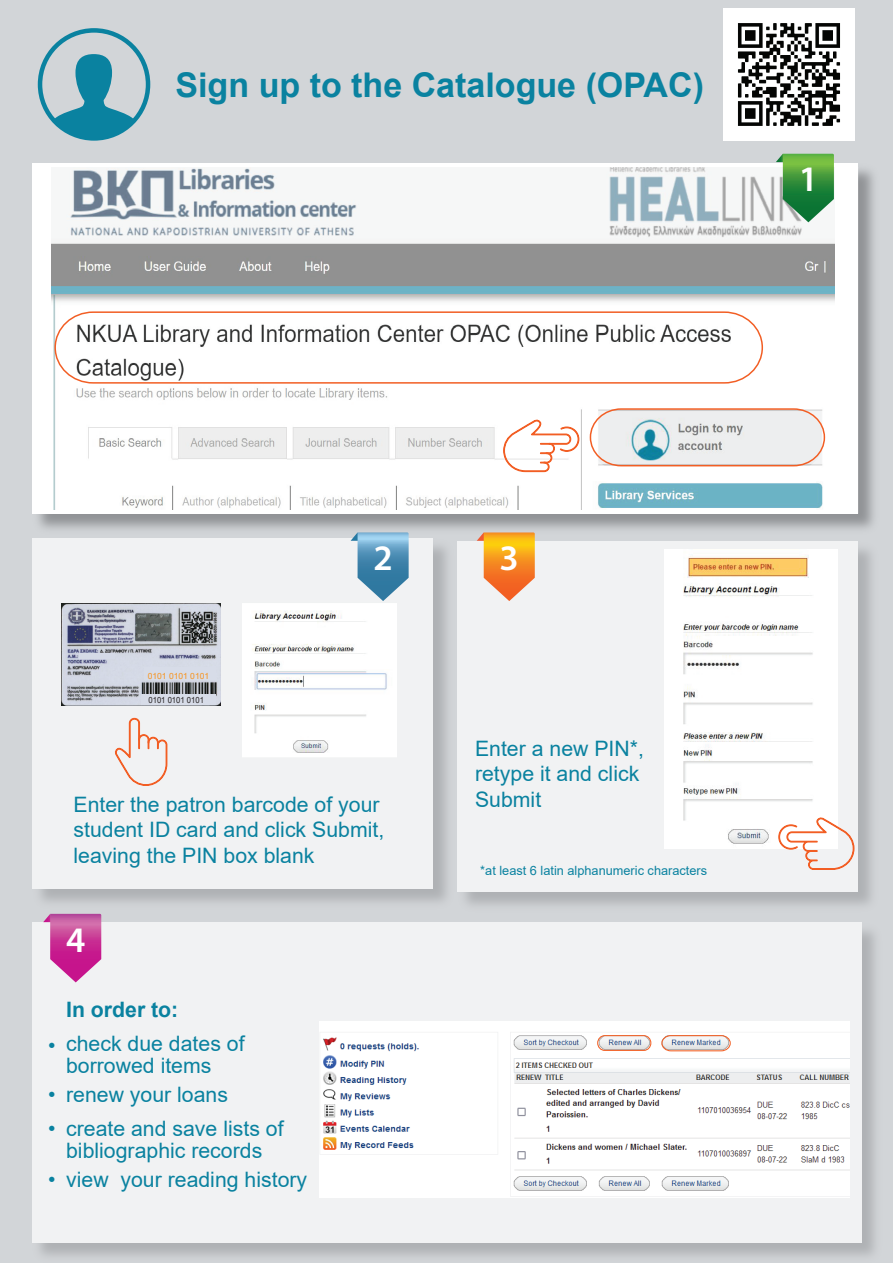
<style>
.page{position:relative;width:893px;height:1263px;background:#d2d5d8}
.page>*{position:absolute;margin:0;border:0;box-sizing:border-box;transform-origin:0 0}
.t1{font:600 36px "Myriad Pro";color:#fff}
.t2{font:700 34.05px "Arial";color:#0a82a0}
.t3{font:21.3px/25.5px "Arial";color:#0a82a0}
.t4{font:700 21.3px "Arial";color:#0a82a0}
.t5{font:12.75px "Arial";color:#0a82a0}
.t6{font:8.55px "Arial";color:#f7931d}
.t7{font:8.55px "Arial";color:#231f20;scale:.9 1}
</style>
<div class="page">
<img style="left:32px;top:919px;width:843px;height:337px">
<div style="left:32px;top:922px;width:830px;height:320px;background:#f1f2f3"></div>
<div style="left:38px;top:28px;width:112px;height:113px;border:4px solid #0a82a0;border-radius:50%"></div>
<svg style="left:54px;top:54px;width:81px;height:84px"></svg>
<img style="left:32px;top:163px;width:842px;height:366px">
<img style="left:457px;top:541px;width:415px;height:364px">
<div style="left:458px;top:541px;width:400px;height:350px;background:#f1f2f3"></div>
<svg style="left:477px;top:532px;width:58px;height:69px"></svg>
<svg style="left:33px;top:167px;width:825px;height:347px;background:#dbe0e1"></svg>
<svg style="left:589px;top:407px;width:237px;height:60px;background:#e2dedd"></svg>
<svg style="left:503px;top:418px;width:77px;height:55px;background:#fce9e1"></svg>
<svg style="left:776px;top:154px;width:58px;height:68px;background:#65a866"></svg>
<svg style="left:54px;top:311px;width:710px;height:73px;background:#eee8e5"></svg>
<svg style="left:43px;top:914px;width:58px;height:68px"></svg>
<img style="left:32px;top:538px;width:415px;height:364px">
<div style="left:33px;top:538px;width:400px;height:350px;background:#f1f2f3"></div>
<img style="left:242px;top:603px;width:155px;height:154px">
<img style="left:62px;top:604px;width:159px;height:101px">
<div style="left:79px;top:653px;width:36px;height:6px;background:#d5dae7"></div>
<div style="left:144px;top:667px;width:71px;height:13px;background:#d7dce8"></div>
<div style="left:141px;top:694px;width:75px;height:10px;background:#d7dce8"></div>
<svg style="left:115px;top:717px;width:53px;height:69px"></svg>
<svg style="left:351px;top:532px;width:58px;height:69px"></svg>
<img style="left:664px;top:549px;width:173px;height:299px">
<svg style="left:778px;top:816px;width:77px;height:54px"></svg>
<img style="left:320px;top:1021px;width:530px;height:176px">
<div style="left:597px;top:1035px;width:54px;height:16px;border:1px solid #f26025;border-radius:7px"></div>
<svg style="left:661px;top:1034px;width:70px;height:18px"></svg>
<img style="left:724px;top:9px;width:131px;height:131px">
<h2 class="t2" style="left:175px;top:61px;width:530px">Sign up to the Catalogue (OPAC)</h2>
<h1 class="t1" style="left:799px;top:156px;width:21px">1</h1>
<h1 class="t1" style="left:373px;top:535px;width:21px">2</h1>
<p class="t6" style="left:148px;top:670px;width:63px">0101 0101 0101</p>
<p class="t7" style="left:148px;top:694px;width:63px">0101 0101 0101</p>
<p class="t3" style="left:73px;top:791px;width:312px">Enter the patron barcode of your student ID card and click Submit, leaving the PIN box blank</p>
<h1 class="t1" style="left:66px;top:916px;width:21px">4</h1>
<p class="t3" style="left:48px;top:1032px;width:9px">•</p>
<p class="t3" style="left:48px;top:1077px;width:9px;line-height:34px">• •</p>
<p class="t3" style="left:48px;top:1166px;width:9px">•</p>
<p class="t4" style="left:66px;top:995px;width:114px">In order to:</p>
<p class="t3" style="left:66px;top:1033px;width:180px;line-height:21.3px">check due dates of borrowed items</p>
<p class="t3" style="left:66px;top:1078px;width:219px;line-height:34px">renew your loans create and save lists of</p>
<p class="t3" style="left:66px;top:1135px;width:243px;line-height:29.7px">bibliographic records view your reading history</p>
<h1 class="t1" style="left:500px;top:535px;width:21px">3</h1>
<p class="t3" style="left:475px;top:735px;width:170px">Enter a new PIN*, retype it and click<br>Submit</p>
<p class="t5" style="left:480px;top:862px;width:228px">*at least 6 latin alphanumeric characters</p>
</div>
